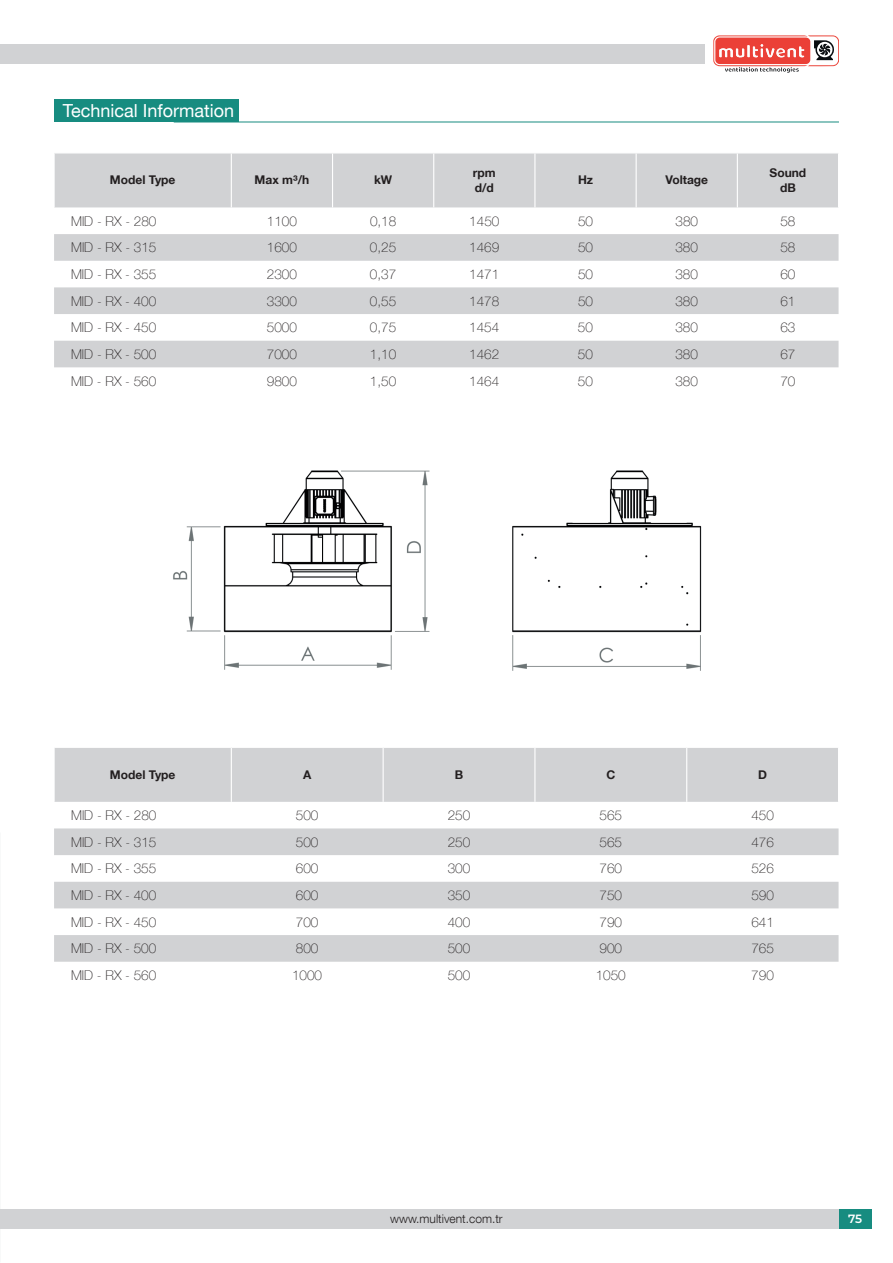
<style>
.page{position:relative;width:893px;height:1263px;background:#fff}
.page>*{position:absolute;margin:0;border:0;box-sizing:border-box;transform-origin:0 0}
.t1{font:18px "Helvetica Neue LT Std";color:#fff}
.t2{font:100 13.5px "Helvetica Neue LT Std";color:#231f20}
.t3{font:700 12px/14.4px "Helvetica Neue LT Std";color:#231f20}
.t4{font:300 12px "Helvetica Neue LT Std";color:#231f20}
.t5{font:600 12px "Montserrat";color:#fff}
</style>
<div class="page">
<div style="left:0;top:1209px;width:839px;height:19px;background:#d1d2d4"></div>
<div style="left:839px;top:1209px;width:32px;height:19px;background:#178c80"></div>
<div style="left:54px;top:100px;width:184px;height:22px;background:#178c80"></div>
<hr style="left:174px;top:122px;width:665px;height:1px;background:#178c80">
<div style="left:55px;top:153px;width:783px;height:54px;background:#d1d2d4"></div>
<svg style="left:54px;top:234px;width:784px;height:133px;fill:#d1d2d4"></svg>
<hr style="left:231px;top:153px;width:1px;height:54px;background:#fff">
<hr style="left:332px;top:153px;width:1px;height:54px;background:#fff">
<hr style="left:433px;top:153px;width:1px;height:54px;background:#fff">
<hr style="left:534px;top:153px;width:1px;height:54px;background:#fff">
<hr style="left:636px;top:153px;width:1px;height:54px;background:#fff">
<hr style="left:737px;top:153px;width:1px;height:54px;background:#fff">
<div style="left:55px;top:748px;width:783px;height:54px;background:#d1d2d4"></div>
<svg style="left:54px;top:828px;width:784px;height:134px;fill:#d1d2d4"></svg>
<hr style="left:231px;top:748px;width:1px;height:54px;background:#fff">
<hr style="left:383px;top:748px;width:1px;height:54px;background:#fff">
<hr style="left:534px;top:748px;width:1px;height:54px;background:#fff">
<hr style="left:686px;top:748px;width:1px;height:54px;background:#fff">
<img style="left:173px;top:470px;width:529px;height:201px">
<div style="left:0;top:44px;width:704px;height:20px;background:#d1d2d4"></div>
<svg style="left:713px;top:35px;width:126px;height:38px"></svg>
<h1 class="t1" style="left:63px;top:100px;width:173px">Technical Information</h1>
<p class="t3" style="left:110px;top:173px;width:67px">Model Type</p>
<p class="t3" style="left:255px;top:173px;width:56px">Max m³/h</p>
<p class="t3" style="left:374px;top:173px;width:20px">kW</p>
<p class="t3" style="left:473px;top:166px;width:24px">rpm d/d</p>
<p class="t3" style="left:578px;top:173px;width:17px">Hz</p>
<p class="t3" style="left:665px;top:173px;width:44px">Voltage</p>
<p class="t3" style="left:770px;top:166px;width:38px;text-align:center">Sound dB</p>
<p class="t2" style="left:71px;top:213px;width:87px">MID - RX - 280</p>
<p class="t2" style="left:267px;top:213px;width:32px">1100</p>
<p class="t2" style="left:370px;top:213px;width:28px">0,18</p>
<p class="t2" style="left:469px;top:213px;width:32px">1450</p>
<p class="t2" style="left:578px;top:213px;width:17px">50</p>
<p class="t2" style="left:675px;top:213px;width:24px">380</p>
<p class="t2" style="left:780px;top:213px;width:17px">58</p>
<p class="t2" style="left:71px;top:240px;width:87px">MID - RX - 315</p>
<p class="t2" style="left:267px;top:240px;width:32px">1600</p>
<p class="t2" style="left:370px;top:240px;width:28px">0,25</p>
<p class="t2" style="left:469px;top:240px;width:32px">1469</p>
<p class="t2" style="left:578px;top:240px;width:17px">50</p>
<p class="t2" style="left:675px;top:240px;width:24px">380</p>
<p class="t2" style="left:780px;top:240px;width:17px">58</p>
<p class="t2" style="left:71px;top:266px;width:87px">MID - RX - 355</p>
<p class="t2" style="left:267px;top:266px;width:32px">2300</p>
<p class="t2" style="left:370px;top:266px;width:28px">0,37</p>
<p class="t2" style="left:469px;top:266px;width:32px">1471</p>
<p class="t2" style="left:578px;top:266px;width:17px">50</p>
<p class="t2" style="left:675px;top:266px;width:24px">380</p>
<p class="t2" style="left:780px;top:266px;width:17px">60</p>
<p class="t2" style="left:71px;top:293px;width:87px">MID - RX - 400</p>
<p class="t2" style="left:267px;top:293px;width:32px">3300</p>
<p class="t2" style="left:370px;top:293px;width:28px">0,55</p>
<p class="t2" style="left:469px;top:293px;width:32px">1478</p>
<p class="t2" style="left:578px;top:293px;width:17px">50</p>
<p class="t2" style="left:675px;top:293px;width:24px">380</p>
<p class="t2" style="left:780px;top:293px;width:17px">61</p>
<p class="t2" style="left:71px;top:320px;width:87px">MID - RX - 450</p>
<p class="t2" style="left:267px;top:320px;width:32px">5000</p>
<p class="t2" style="left:370px;top:320px;width:28px">0,75</p>
<p class="t2" style="left:469px;top:320px;width:32px">1454</p>
<p class="t2" style="left:578px;top:320px;width:17px">50</p>
<p class="t2" style="left:675px;top:320px;width:24px">380</p>
<p class="t2" style="left:780px;top:320px;width:17px">63</p>
<p class="t2" style="left:71px;top:346px;width:87px">MID - RX - 500</p>
<p class="t2" style="left:267px;top:346px;width:32px">7000</p>
<p class="t2" style="left:370px;top:346px;width:28px">1,10</p>
<p class="t2" style="left:469px;top:346px;width:32px">1462</p>
<p class="t2" style="left:578px;top:346px;width:17px">50</p>
<p class="t2" style="left:675px;top:346px;width:24px">380</p>
<p class="t2" style="left:780px;top:346px;width:17px">67</p>
<p class="t2" style="left:71px;top:373px;width:87px">MID - RX - 560</p>
<p class="t2" style="left:267px;top:373px;width:32px">9800</p>
<p class="t2" style="left:370px;top:373px;width:28px">1,50</p>
<p class="t2" style="left:469px;top:373px;width:32px">1464</p>
<p class="t2" style="left:578px;top:373px;width:17px">50</p>
<p class="t2" style="left:675px;top:373px;width:24px">380</p>
<p class="t2" style="left:780px;top:373px;width:17px">70</p>
<p class="t3" style="left:110px;top:767px;width:67px">Model Type</p>
<p class="t3" style="left:303px;top:767px;width:10px">A</p>
<p class="t3" style="left:455px;top:767px;width:10px">B</p>
<p class="t3" style="left:606px;top:767px;width:10px">C</p>
<p class="t3" style="left:758px;top:767px;width:10px">D</p>
<p class="t2" style="left:71px;top:807px;width:87px">MID - RX - 280</p>
<p class="t2" style="left:296px;top:807px;width:24px">500</p>
<p class="t2" style="left:448px;top:807px;width:24px">250</p>
<p class="t2" style="left:600px;top:807px;width:24px">565</p>
<p class="t2" style="left:751px;top:807px;width:24px">450</p>
<p class="t2" style="left:71px;top:834px;width:87px">MID - RX - 315</p>
<p class="t2" style="left:296px;top:834px;width:24px">500</p>
<p class="t2" style="left:448px;top:834px;width:24px">250</p>
<p class="t2" style="left:600px;top:834px;width:24px">565</p>
<p class="t2" style="left:751px;top:834px;width:24px">476</p>
<p class="t2" style="left:71px;top:861px;width:87px">MID - RX - 355</p>
<p class="t2" style="left:296px;top:861px;width:24px">600</p>
<p class="t2" style="left:448px;top:861px;width:24px">300</p>
<p class="t2" style="left:600px;top:861px;width:24px">760</p>
<p class="t2" style="left:751px;top:861px;width:24px">526</p>
<p class="t2" style="left:71px;top:887px;width:87px">MID - RX - 400</p>
<p class="t2" style="left:296px;top:887px;width:24px">600</p>
<p class="t2" style="left:448px;top:887px;width:24px">350</p>
<p class="t2" style="left:599px;top:887px;width:24px">750</p>
<p class="t2" style="left:751px;top:887px;width:24px">590</p>
<p class="t2" style="left:71px;top:914px;width:87px">MID - RX - 450</p>
<p class="t2" style="left:296px;top:914px;width:24px">700</p>
<p class="t2" style="left:448px;top:914px;width:24px">400</p>
<p class="t2" style="left:599px;top:914px;width:24px">790</p>
<p class="t2" style="left:751px;top:914px;width:24px">641</p>
<p class="t2" style="left:71px;top:941px;width:87px">MID - RX - 500</p>
<p class="t2" style="left:296px;top:941px;width:24px">800</p>
<p class="t2" style="left:448px;top:941px;width:24px">500</p>
<p class="t2" style="left:599px;top:941px;width:24px">900</p>
<p class="t2" style="left:751px;top:941px;width:24px">765</p>
<p class="t2" style="left:71px;top:967px;width:87px">MID - RX - 560</p>
<p class="t2" style="left:292px;top:967px;width:32px">1000</p>
<p class="t2" style="left:448px;top:967px;width:24px">500</p>
<p class="t2" style="left:596px;top:967px;width:32px">1050</p>
<p class="t2" style="left:751px;top:967px;width:24px">790</p>
<p class="t4" style="left:390px;top:1211px;width:114px">www.multivent.com.tr</p>
<p class="t5" style="left:848px;top:1211px;width:16px">75</p>
</div>
